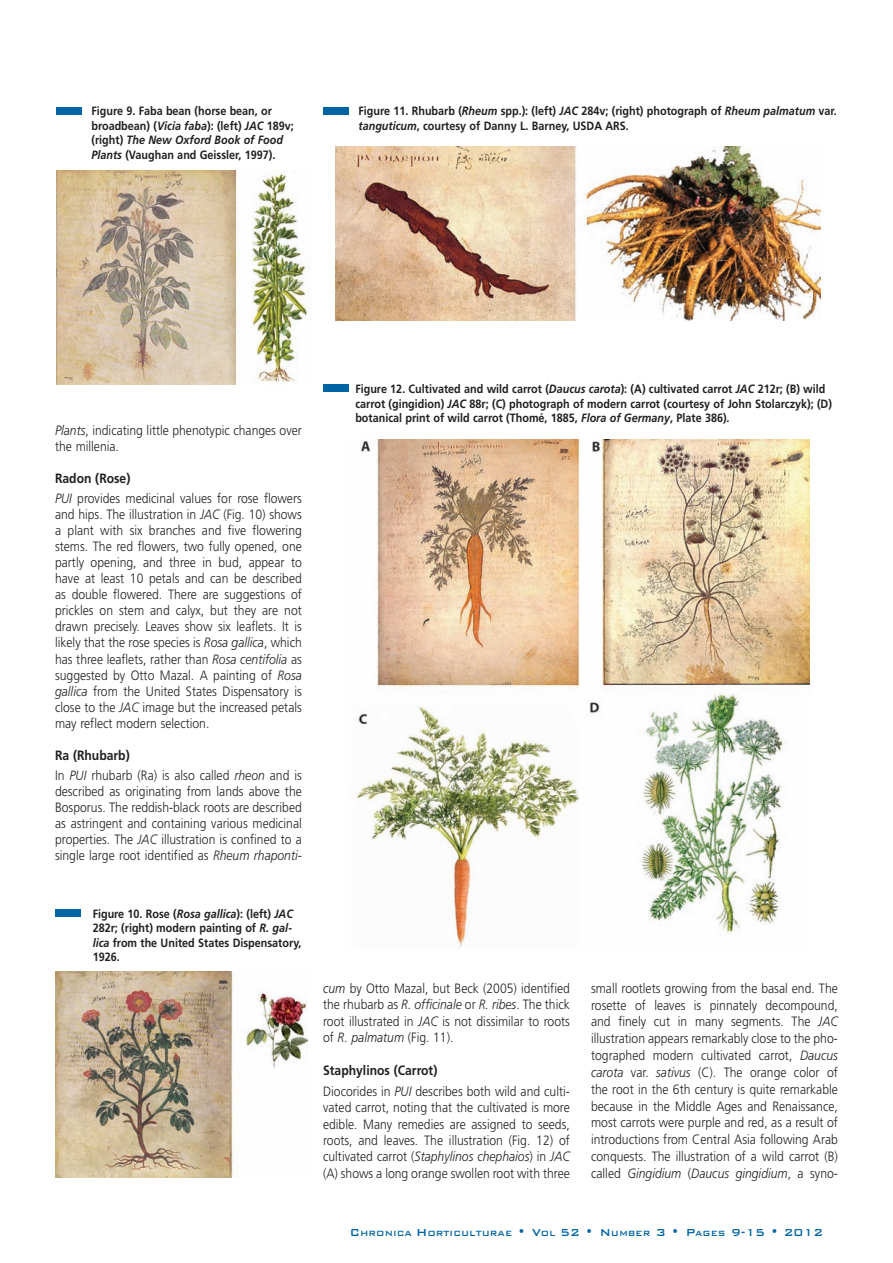
<style>
.page{position:relative;width:893px;height:1263px;background:#fff}
.page>*{position:absolute;margin:0;border:0;box-sizing:border-box;transform-origin:0 0}
.t1{font:300 13.5px/16px "Frutiger LT Std";color:#231f20;text-align:justify;scale:.9 1}
.t2{font:700 12px/14.4px "Frutiger LT Std";color:#231f20;scale:.9 1}
.t3{font:500 10.2px "Bank Gothic BT";color:#0065a4;scale:.95 1}
.s1{font-style:italic}
.s2{font-weight:700}
.s3{font-size:13.5px}
</style>
<div class="page">
<img style="left:56px;top:170px;width:253px;height:214px">
<div style="left:56px;top:107px;width:25px;height:8px;background:#0065a4"></div>
<div style="left:55px;top:909px;width:25px;height:8px;background:#0065a4"></div>
<div style="left:323px;top:107px;width:25px;height:8px;background:#0065a4"></div>
<div style="left:323px;top:384px;width:25px;height:8px;background:#0065a4"></div>
<img style="left:55px;top:972px;width:252px;height:206px">
<img style="left:336px;top:146px;width:484px;height:174px">
<img style="left:356px;top:440px;width:453px;height:508px">
<p class="t2" style="left:91px;top:105px;width:226px">Figure 9. Faba bean (horse bean, or broadbean) (<span class="s1">Vicia faba</span>): (left) <span class="s1">JAC</span> 189v; (right) <span class="s1">The New Oxford Book of Food Plants</span> (Vaughan and Geissler, 1997).</p>
<p class="t2" style="left:358px;top:105px;width:533px">Figure 11. Rhubarb (<span class="s1">Rheum</span> spp.): (left) <span class="s1">JAC</span> 284v; (right) photograph of <span class="s1">Rheum palmatum</span> var. <span class="s1">tanguticum</span>, courtesy of Danny L. Barney, USDA ARS.</p>
<p class="t1" style="left:55px;top:423px;width:276px"><span class="s1">Plants</span>, indicating little phenotypic changes over the millenia.</p>
<p class="t1" style="left:55px;top:469px;width:276px;line-height:20.2px"><span class="s2">Radon (Rose)<br></span><span class="s1">PUI</span> provides medicinal values for rose flowers</p>
<p class="t1" style="left:55px;top:507px;width:276px">and hips. The illustration in <span class="s1">JAC</span> (Fig. 10) shows a plant with six branches and five flowering stems. The red flowers, two fully opened, one partly opening, and three in bud, appear to have at least 10 petals and can be described as double flowered. There are suggestions of prickles on stem and calyx, but they are not drawn precisely. Leaves show six leaflets. It is likely that the rose species is <span class="s1">Rosa gallica</span>, which has three leaflets, rather than <span class="s1">Rosa centifolia</span> as suggested by Otto Mazal. A painting of <span class="s1">Rosa gallica</span> from the United States Dispensatory is close to the <span class="s1">JAC</span> image but the increased petals may reflect modern selection.</p>
<p class="t1" style="left:55px;top:746px;width:276px;line-height:20.2px"><span class="s2">Ra (Rhubarb)<br></span>In <span class="s1">PUI</span> rhubarb (Ra) is also called <span class="s1">rheon</span> and is</p>
<p class="t1" style="left:55px;top:785px;width:276px">described as originating from lands above the Bosporus. The reddish-black roots are described as astringent and containing various medicinal properties. The <span class="s1">JAC</span> illustration is confined to a single large root identified as <span class="s1">Rheum rhaponti-</span></p>
<p class="t2" style="left:93px;top:908px;width:233px">Figure 10. Rose (<span class="s1">Rosa gallica</span>): (left) <span class="s1">JAC<br></span>282r; (right) modern painting of <span class="s1">R. gal&shy;lica</span> from the United States Dispensatory,<br>1926.</p>
<p class="t2" style="left:355px;top:383px;width:531px">Figure 12. Cultivated and wild carrot (<span class="s1">Daucus carota</span>): (A) cultivated carrot <span class="s1">JAC</span> 212r; (B) wild carrot (gingidion) <span class="s1">JAC</span> 88r; (C) photograph of modern carrot (courtesy of John Stolarczyk); (D) botanical print of wild carrot (Thomé, 1885, <span class="s1">Flora of Germany</span>, Plate 386).</p>
<p class="t1" style="left:323px;top:981px;width:276px;line-height:16.5px"><span class="s1">cum</span> by Otto Mazal, but Beck (2005) identified the rhubarb as <span class="s1">R. officinale</span> or <span class="s1">R. ribes</span>. The thick root illustrated in <span class="s1">JAC</span> is not dissimilar to roots of <span class="s1">R. palmatum</span> (Fig. 11).</p>
<p class="t1" style="left:323px;top:1061px;width:276px;line-height:20.7px"><span class="s2">Staphylinos (Carrot)<br></span>Diocorides in <span class="s1">PUI</span> describes both wild and culti-</p>
<p class="t1" style="left:323px;top:1100px;width:276px;line-height:16.5px">vated carrot, noting that the cultivated is more edible. Many remedies are assigned to seeds, roots, and leaves. The illustration (Fig. 12) of cultivated carrot (<span class="s1">Staphylinos chephaios</span>) in <span class="s1">JAC </span>(A) shows a long orange swollen root with three</p>
<p class="t1" style="left:591px;top:981px;width:276px;line-height:16.8px">small rootlets growing from the basal end. The rosette of leaves is pinnately decompound, and finely cut in many segments. The <span class="s1">JAC </span>illustration appears remarkably close to the pho&shy;tographed modern cultivated carrot, <span class="s1">Daucus carota</span> var. <span class="s1">sativus</span> (C). The orange color of the root in the 6th century is quite remarkable because in the Middle Ages and Renaissance, most carrots were purple and red, as a result of introductions from Central Asia following Arab conquests. The illustration of a wild carrot (B) called <span class="s1">Gingidium</span> (<span class="s1">Daucus gingidium</span>, a syno-</p>
<p class="t3" style="left:350px;top:1227px;width:500px"><span class="s3">C</span>HRONICA <span class="s3">H</span>ORTICULTURAE <span class="s3">• V</span>OL <span class="s3">52 • N</span>UMBER <span class="s3">3 • P</span>AGES <span class="s3">9-15 • 2012</span></p>
</div>
